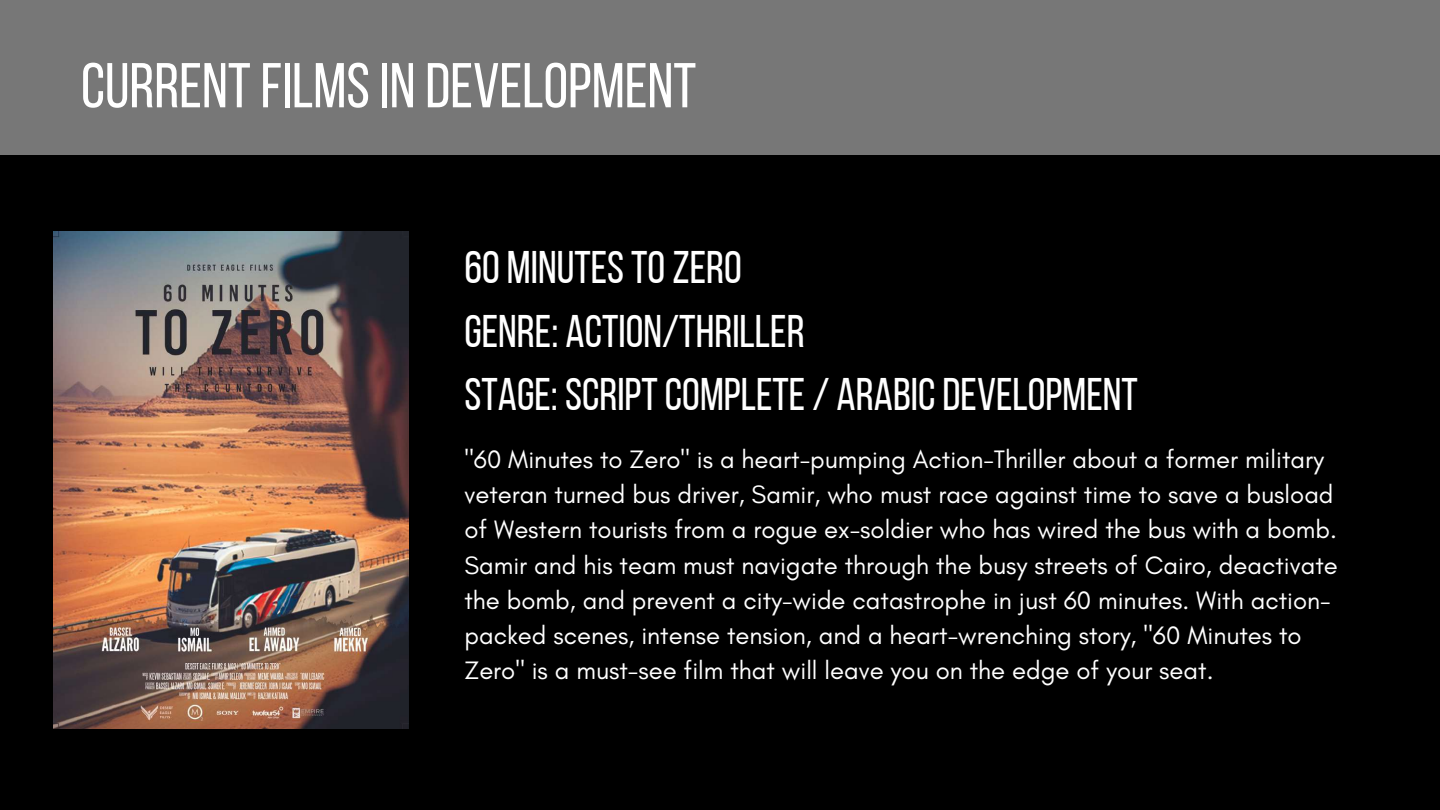
<style>
.page{position:relative;width:1440px;height:810px;background:#000}
.page>*{position:absolute;margin:0;border:0;box-sizing:border-box;transform-origin:0 0}
.t1{font:63.2px "Bebas Neue";color:#fff}
.t2{font:45.6px/63.8px "Bebas Neue";color:#fff}
.t3{font:25.7px/35.2px "Glacial Indifference";color:#fff}
</style>
<div class="page">
<div style="left:0;top:0;width:1440px;height:155px;background:#777"></div>
<img style="left:54px;top:232px;width:354px;height:496px">
<h1 class="t1" style="left:81px;top:60px;width:617px">CURRENTFILMSIN DEVELOPMENT</h1>
<h2 class="t2" style="left:464px;top:240px;width:675px">60 MINUTESTOZERO<br>GENRE: ACTION/THRILLER<br>STAGE: SCRIPTCOMPLETE/ ARABICDEVELOPMENT</h2>
<p class="t3" style="left:464px;top:441px;width:875px">"60 Minutes to Zero" is a heart-pumping Action-Thriller about a former military veteran turned bus driver, Samir, who must race against time to save a busload of Western tourists from a rogue ex-soldier who has wired the bus with a bomb.<br>Samir and his team must navigate through the busy streets of Cairo, deactivate the bomb, and prevent a city-wide catastrophe in just 60 minutes. With action&shy;packed scenes, intense tension, and a heart-wrenching story, "60 Minutes to Zero" is a must-see film that will leave you on the edge of your seat.</p>
</div>
